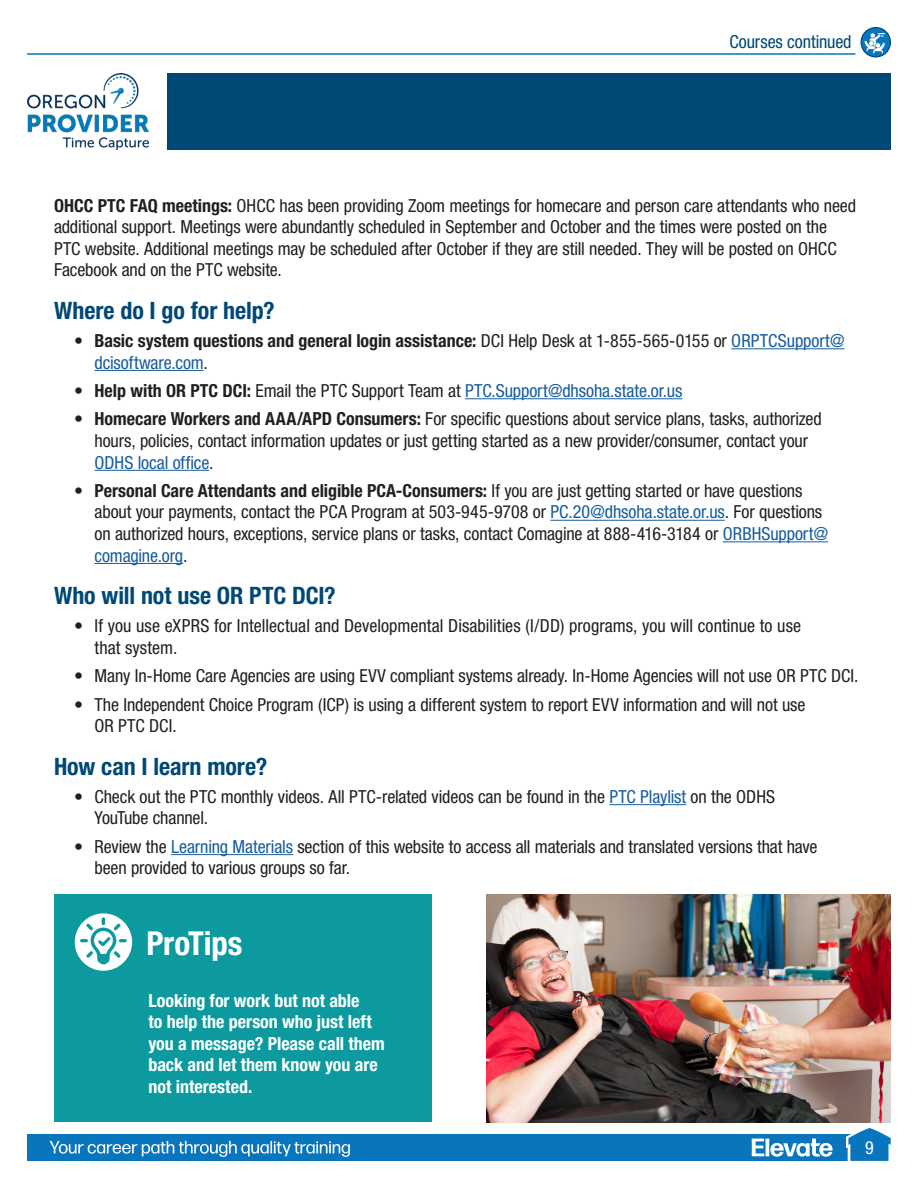
<style>
.page{position:relative;width:918px;height:1188px;background:#fff}
.page>*{position:absolute;margin:0;border:0;box-sizing:border-box;transform-origin:0 0}
.t1{font:700 condensed 33px "Helvetica Neue LT Std";letter-spacing:-.005em;color:#fff}
.t2{font:700 condensed 24px "Helvetica Neue LT Std";color:#004875}
.Body{font:condensed 18px/21.6px "Helvetica Neue LT Std";letter-spacing:-.005em;color:#231f20}
.Body-2{font:700 condensed 18px/21.6px "Helvetica Neue LT Std";color:#fff}
.t3{font:700 condensed 18px/21.6px "Helvetica Neue LT Std";color:#231f20}
.t4{font:condensed 18px "Helvetica Neue LT Std";letter-spacing:-.005em;color:#175d9e}
.t5{font:condensed 18px "Helvetica Neue LT Std";letter-spacing:-.005em;color:#004875}
.t6{font:condensed 18px "Helvetica Neue LT Std";color:#fff}
.s1{font-weight:700}
.s2{font-weight:400}
.s3{font-weight:400;color:#175d9e}
.s4{font-weight:700;color:#231f20}
.s5{color:#231f20}
.s6{color:#175d9e}
</style>
<div class="page">
<svg style="left:861px;top:28px;width:29px;height:29px"></svg>
<div style="left:861px;top:27px;width:30px;height:30px;border:1px solid #004875;border-radius:50%"></div>
<svg style="left:864px;top:33px;width:21px;height:20px"></svg>
<hr style="left:27px;top:53px;width:828px;height:2px;background:#0975bc">
<div style="left:167px;top:73px;width:724px;height:77px;background:#004875"></div>
<hr style="left:731px;top:348px;width:114px;height:1px;background:#175d9e">
<hr style="left:94px;top:370px;width:110px;height:1px;background:#175d9e">
<hr style="left:465px;top:398px;width:217px;height:1px;background:#175d9e">
<hr style="left:94px;top:470px;width:115px;height:1px;background:#175d9e">
<hr style="left:550px;top:520px;width:175px;height:1px;background:#175d9e">
<hr style="left:723px;top:541px;width:105px;height:1px;background:#175d9e">
<hr style="left:94px;top:563px;width:89px;height:1px;background:#175d9e">
<hr style="left:609px;top:804px;width:77px;height:1px;background:#175d9e">
<hr style="left:171px;top:854px;width:122px;height:1px;background:#175d9e">
<img style="left:27px;top:73px;width:121px;height:77px">
<div style="left:54px;top:894px;width:378px;height:228px;background:#0c9a9f"></div>
<svg style="left:74px;top:912px;width:59px;height:60px"></svg>
<div style="left:72px;top:911px;width:63px;height:62px;border:2px solid #0c9a9f;border-radius:50%"></div>
<svg style="left:80px;top:917px;width:47px;height:48px"></svg>
<img style="left:486px;top:894px;width:405px;height:228px">
<div style="left:27px;top:1134px;width:843px;height:27px;background:#0975bc"></div>
<svg style="left:846px;top:1128px;width:45px;height:33px"></svg>
<svg style="left:752px;top:1139px;width:12px;height:17px"></svg>
<hr style="left:766px;top:1139px;width:3px;height:17px;background:#fff">
<svg style="left:770px;top:1139px;width:63px;height:18px"></svg>
<svg style="left:50px;top:1141px;width:300px;height:16px"></svg>
<p class="t5" style="left:729px;top:32px;width:124px">Courses continued</p>
<p class="Body" style="left:54px;top:194px;width:804px"><span class="s1">OHCC PTC FAQ meetings:</span> OHCC has been providing Zoom meetings for homecare and person care attendants who need additional support. Meetings were abundantly scheduled in September and October and the times were posted on the PTC website. Additional meetings may be scheduled after October if they are still needed. They will be posted on OHCC Facebook and on the PTC website.</p>
<p class="t2" style="left:54px;top:296px;width:222px">Where do I go for help?</p>
<p class="t3" style="left:94px;top:330px;width:752px;text-indent:-20px">• Basic system questions and general login assistance: <span class="s2">DCI Help Desk at 1-855-565-0155 or</span> <span class="s3">ORPTCSupport@ dcisoftware.com</span><span class="s2">.</span></p>
<p class="t4" style="left:74px;top:380px;width:610px"><span class="s4">• Help with OR PTC DCI:</span> <span class="s5">Email the PTC Support Team at</span> PTC.Support@dhsoha.state.or.us</p>
<p class="Body" style="left:94px;top:408px;width:729px;text-indent:-20px"><span class="s1">• Homecare Workers and AAA/APD Consumers:</span> For specific questions about service plans, tasks, authorized hours, policies, contact information updates or just getting started as a new provider/consumer, contact your<br><span class="s6">ODHS local office</span>.</p>
<p class="Body" style="left:94px;top:480px;width:735px;text-indent:-20px"><span class="s1">• Personal Care Attendants and eligible PCA-Consumers:</span> If you are just getting started or have questions about your payments, contact the PCA Program at 503-945-9708 or <span class="s6">PC.20@dhsoha.state.or.us</span>. For questions on authorized hours, exceptions, service plans or tasks, contact Comagine at 888-416-3184 or <span class="s6">ORBHSupport@ comagine.org</span>.</p>
<p class="t2" style="left:54px;top:581px;width:283px">Who will not use OR PTC DCI?</p>
<p class="Body" style="left:94px;top:615px;width:708px;text-indent:-20px">• If you use eXPRS for Intellectual and Developmental Disabilities (I/DD) programs, you will continue to use that system.</p>
<p class="Body" style="left:74px;top:665px;width:786px">• Many In-Home Care Agencies are using EVV compliant systems already. In-Home Agencies will not use OR PTC DCI.</p>
<p class="Body" style="left:94px;top:693px;width:713px;text-indent:-20px">• The Independent Choice Program (ICP) is using a different system to report EVV information and will not use<br>OR PTC DCI.</p>
<p class="t2" style="left:54px;top:751px;width:215px">How can I learn more?</p>
<p class="Body" style="left:94px;top:786px;width:682px;text-indent:-20px">• Check out the PTC monthly videos. All PTC-related videos can be found in the <span class="s6">PTC Playlist</span> on the ODHS<br>YouTube channel.</p>
<p class="Body" style="left:94px;top:836px;width:725px;text-indent:-20px">• Review the <span class="s6">Learning Materials</span> section of this website to access all materials and translated versions that have been provided to various groups so far.</p>
<p class="t1" style="left:146px;top:923px;width:98px">ProTips</p>
<p class="Body-2" style="left:148px;top:989px;width:238px">Looking for work but not able<br>to help the person who just left you a message? Please call them back and let them know you are not interested.</p>
<p class="t6" style="left:865px;top:1137px;width:10px">9</p>
</div>
